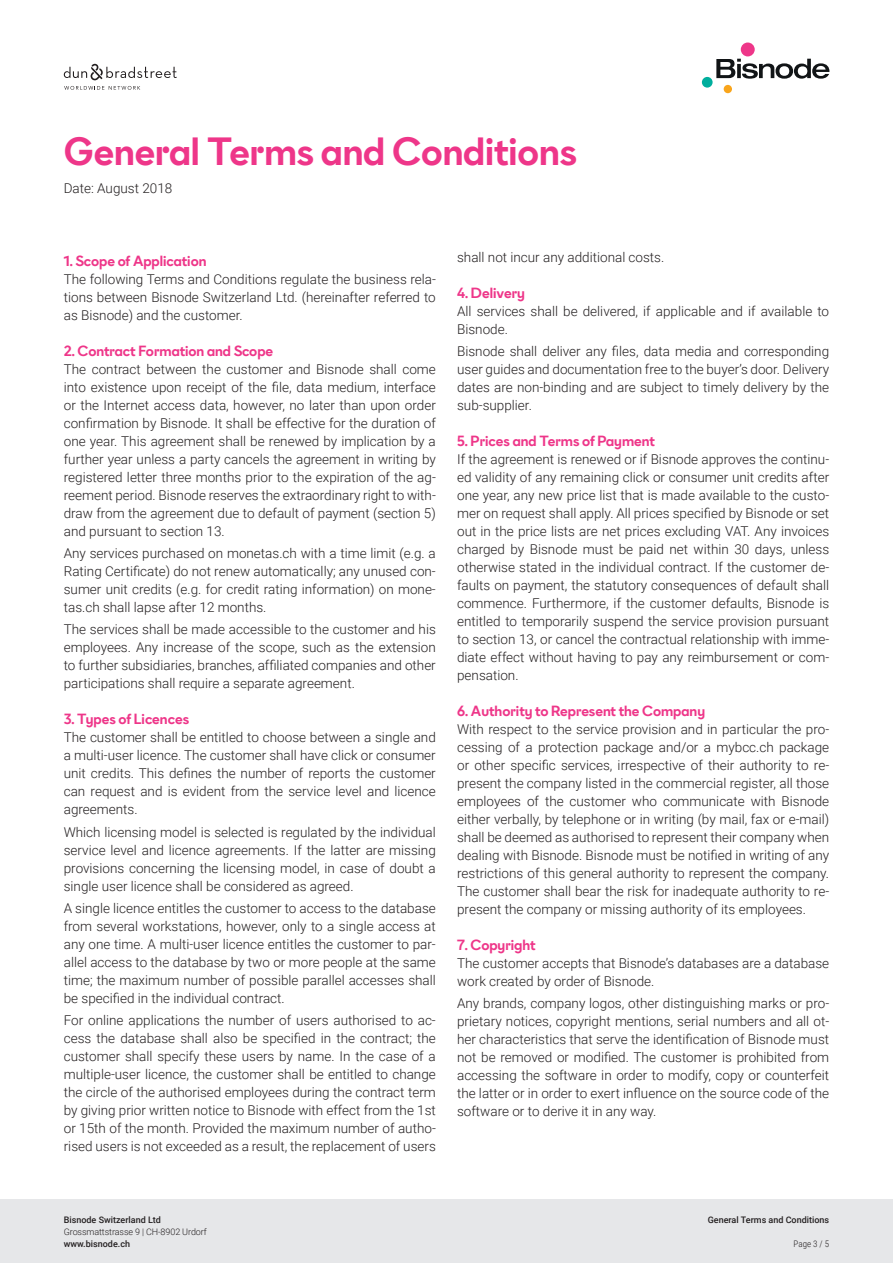
<style>
.page{position:relative;width:893px;height:1263px;background:#fff}
.page>*{position:absolute;margin:0;border:0;box-sizing:border-box;transform-origin:0 0}
.t1{font:700 36px "Bisnode Sans";color:#ee3689}
.t2{font:300 13.5px/18px "Roboto";color:#231f20;text-align:justify}
.t3{font:700 13.5px "Bisnode Sans";color:#ee3689}
.t4{font:500 9px "Roboto";color:#231f20}
.t5{font:300 9px "Roboto";letter-spacing:-.01em;color:#231f20}
.t6{font:300 9px "Roboto Condensed";color:#231f20}
</style>
<div class="page">
<div style="left:0;top:1199px;width:893px;height:64px;background:#e6e7e9"></div>
<svg style="left:716px;top:59px;width:113px;height:20px"></svg>
<div style="left:741px;top:43px;width:14px;height:13px;background:#ee3689;border-radius:50%"></div>
<div style="left:702px;top:77px;width:11px;height:11px;background:#00ae9d;border-radius:50%"></div>
<div style="left:724px;top:85px;width:8px;height:8px;background:#f9a51b;border-radius:50%"></div>
<svg style="left:64px;top:63px;width:113px;height:17px"></svg>
<svg style="left:64px;top:86px;width:76px;height:4px"></svg>
<h1 class="t1" style="left:64px;top:128px;width:515px">General Terms and Conditions</h1>
<p class="t2" style="left:64px;top:178px;width:110px">Date: August 2018</p>
<p class="t3" style="left:64px;top:252px;width:144px">1. Scope of Application</p>
<p class="t2" style="left:64px;top:270px;width:374px">The following Terms and Conditions regulate the business rela&shy;tions between Bisnode Switzerland Ltd. (hereinafter referred to as Bisnode) and the customer.</p>
<p class="t3" style="left:64px;top:342px;width:211px">2. Contract Formation and Scope</p>
<p class="t2" style="left:64px;top:360px;width:374px">The contract between the customer and Bisnode shall come into existence upon receipt of the file, data medium, interface or the Internet access data, however, no later than upon order confirmation by Bisnode. It shall be effective for the duration of one year. This agreement shall be renewed by implication by a further year unless a party cancels the agreement in writing by registered letter three months prior to the expiration of the ag&shy;reement period. Bisnode reserves the extraordinary right to with&shy;draw from the agreement due to default of payment (section 5) and pursuant to section 13.</p>
<p class="t2" style="left:64px;top:544px;width:374px">Any services purchased on monetas.ch with a time limit (e.g. a Rating Certificate) do not renew automatically; any unused con&shy;sumer unit credits (e.g. for credit rating information) on mone&shy;tas.ch shall lapse after 12 months.</p>
<p class="t2" style="left:64px;top:620px;width:374px">The services shall be made accessible to the customer and his employees. Any increase of the scope, such as the extension to further subsidiaries, branches, affiliated companies and other participations shall require a separate agreement.</p>
<p class="t3" style="left:64px;top:710px;width:127px">3. Types of Licences</p>
<p class="t2" style="left:64px;top:728px;width:374px">The customer shall be entitled to choose between a single and a multi-user licence. The customer shall have click or consumer unit credits. This defines the number of reports the customer can request and is evident from the service level and licence agreements.</p>
<p class="t2" style="left:64px;top:822px;width:374px">Which licensing model is selected is regulated by the individual service level and licence agreements. If the latter are missing provisions concerning the licensing model, in case of doubt a single user licence shall be considered as agreed.</p>
<p class="t2" style="left:64px;top:899px;width:374px">A single licence entitles the customer to access to the database from several workstations, however, only to a single access at any one time. A multi-user licence entitles the customer to par&shy;allel access to the database by two or more people at the same time; the maximum number of possible parallel accesses shall be specified in the individual contract.</p>
<p class="t2" style="left:64px;top:1011px;width:374px">For online applications the number of users authorised to ac&shy;cess the database shall also be specified in the contract; the customer shall specify these users by name. In the case of a multiple-user licence, the customer shall be entitled to change the circle of the authorised employees during the contract term by giving prior written notice to Bisnode with effect from the 1st or 15th of the month. Provided the maximum number of autho&shy;rised users is not exceeded as a result, the replacement of users</p>
<p class="t2" style="left:457px;top:247px;width:209px">shall not incur any additional costs.</p>
<p class="t3" style="left:457px;top:284px;width:69px">4. Delivery</p>
<p class="t2" style="left:457px;top:301px;width:374px">All services shall be delivered, if applicable and if available to<br>Bisnode.</p>
<p class="t2" style="left:457px;top:342px;width:374px">Bisnode shall deliver any files, data media and corresponding user guides and documentation free to the buyer’s door. Delivery dates are non-binding and are subject to timely delivery by the sub-supplier.</p>
<p class="t3" style="left:457px;top:432px;width:199px">5. Prices and Terms of Payment</p>
<p class="t2" style="left:457px;top:450px;width:374px">If the agreement is renewed or if Bisnode approves the continu&shy;ed validity of any remaining click or consumer unit credits after one year, any new price list that is made available to the custo&shy;mer on request shall apply. All prices specified by Bisnode or set out in the price lists are net prices excluding VAT. Any invoices charged by Bisnode must be paid net within 30 days, unless otherwise stated in the individual contract. If the customer de&shy;faults on payment, the statutory consequences of default shall commence. Furthermore, if the customer defaults, Bisnode is entitled to temporarily suspend the service provision pursuant to section 13, or cancel the contractual relationship with imme&shy;diate effect without having to pay any reimbursement or com&shy;pensation.</p>
<p class="t3" style="left:457px;top:702px;width:249px">6. Authority to Represent the Company</p>
<p class="t2" style="left:457px;top:720px;width:374px">With respect to the service provision and in particular the pro&shy;cessing of a protection package and/or a mybcc.ch package or other specific services, irrespective of their authority to re&shy;present the company listed in the commercial register, all those employees of the customer who communicate with Bisnode either verbally, by telephone or in writing (by mail, fax or e-mail) shall be deemed as authorised to represent their company when dealing with Bisnode. Bisnode must be notified in writing of any restrictions of this general authority to represent the company.<br>The customer shall bear the risk for inadequate authority to re&shy;present the company or missing authority of its employees.</p>
<p class="t3" style="left:457px;top:936px;width:80px">7. Copyright</p>
<p class="t2" style="left:457px;top:954px;width:374px">The customer accepts that Bisnode’s databases are a database work created by order of Bisnode.</p>
<p class="t2" style="left:457px;top:994px;width:374px">Any brands, company logos, other distinguishing marks or pro&shy;prietary notices, copyright mentions, serial numbers and all ot&shy;her characteristics that serve the identification of Bisnode must not be removed or modified. The customer is prohibited from accessing the software in order to modify, copy or counterfeit the latter or in order to exert influence on the source code of the software or to derive it in any way.</p>
<p class="t4" style="left:64px;top:1213px;width:99px">Bisnode Switzerland Ltd</p>
<p class="t5" style="left:64px;top:1225px;width:145px">Grossmattstrasse 9 | CH-8902 Urdorf</p>
<p class="t4" style="left:64px;top:1237px;width:68px">www.bisnode.ch</p>
<p class="t4" style="left:708px;top:1213px;width:123px">General Terms and Conditions</p>
<p class="t6" style="left:794px;top:1237px;width:37px">Page 3 / 5</p>
</div>
